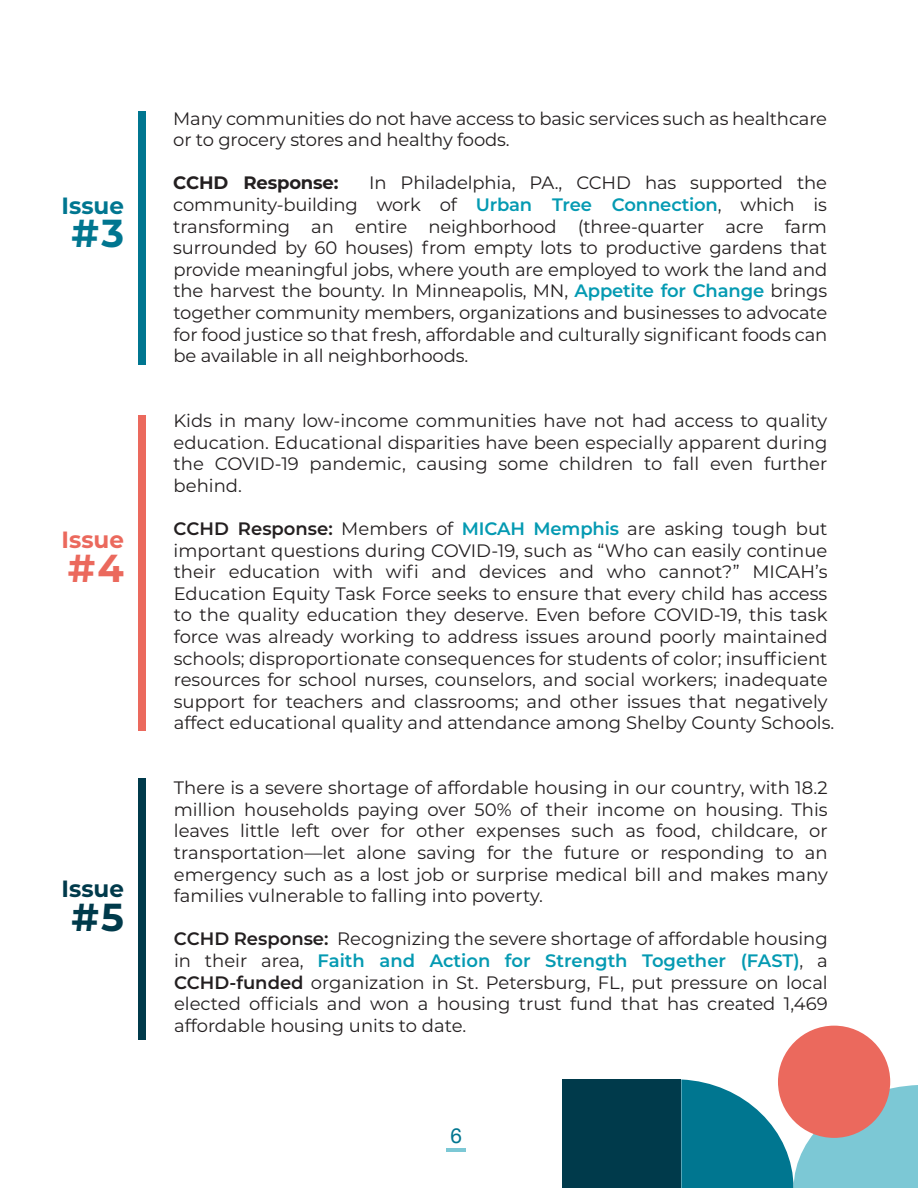
<style>
.page{position:relative;width:918px;height:1188px;background:#fff}
.page>*{position:absolute;margin:0;border:0;box-sizing:border-box;transform-origin:0 0}
.t1{font:700 39px "Montserrat";color:#007690}
.t2{font:700 39px "Montserrat";color:#eb695d}
.t3{font:700 39px "Montserrat";color:#003a4b}
.t4{font:700 23.55px "Montserrat";color:#007690}
.t5{font:700 23.55px "Montserrat";color:#eb695d}
.t6{font:700 23.55px "Montserrat";color:#003a4b}
.t7{font:21px "Helvetica Neue";color:#007690}
.t8{font:18px/21.6px "Montserrat";color:#231f20;text-align:justify}
.t9{font:700 18px "Montserrat";letter-spacing:-.01em;color:#231f20}
.s1{font-weight:600;color:#049ab2}
.s2{font-weight:600}
</style>
<div class="page">
<hr style="left:446px;top:1148px;width:20px;height:4px;background:#7cc8d5">
<div style="left:138px;top:111px;width:8px;height:254px;background:#007690"></div>
<div style="left:138px;top:415px;width:8px;height:316px;background:#eb695d"></div>
<div style="left:138px;top:778px;width:8px;height:262px;background:#003a4b"></div>
<svg style="left:681px;top:1079px;width:237px;height:109px;background:#56aabb"></svg>
<div style="left:562px;top:1079px;width:119px;height:109px;background:#003a4b"></div>
<div style="left:778px;top:1026px;width:112px;height:112px;background:#eb695d;border-radius:50%"></div>
<h2 class="t4" style="left:62px;top:188px;width:64px">Issue</h2>
<h1 class="t1" style="left:72px;top:205px;width:54px">#3</h1>
<h2 class="t5" style="left:62px;top:523px;width:64px">Issue</h2>
<h1 class="t2" style="left:68px;top:540px;width:58px">#4</h1>
<h2 class="t6" style="left:62px;top:872px;width:64px">Issue</h2>
<h1 class="t3" style="left:71px;top:889px;width:54px">#5</h1>
<p class="t8" style="left:173px;top:107px;width:655px">Many communities do not have access to basic services such as healthcare or to grocery stores and healthy foods.</p>
<p class="t9" style="left:173px;top:170px;width:167px">CCHD Response:</p>
<p class="t8" style="left:173px;top:172px;width:656px;text-indent:196px">In Philadelphia, PA., CCHD has supported the community-building work of <span class="s1">Urban Tree Connection</span>, which is transforming an entire neighborhood (three-quarter acre farm surrounded by 60 houses) from empty lots to productive gardens that provide meaningful jobs, where youth are employed to work the land and the harvest the bounty. In Minneapolis, MN, <span class="s1">Appetite for Change</span> brings together community members, organizations and businesses to advocate for food justice so that fresh, affordable and culturally significant foods can be available in all neighborhoods.</p>
<p class="t8" style="left:174px;top:409px;width:655px">Kids in many low-income communities have not had access to quality education. Educational disparities have been especially apparent during the COVID-19 pandemic, causing some children to fall even further behind.</p>
<p class="t8" style="left:174px;top:517px;width:662px;text-align:left"><span class="s2">CCHD Response:</span> Members of <span class="s1">MICAH Memphis</span> are asking tough but important questions during COVID-19, such as “Who can easily continue their education with wifi and devices and who cannot?” MICAH’s Education Equity Task Force seeks to ensure that every child has access to the quality education they deserve. Even before COVID-19, this task force was already working to address issues around poorly maintained schools; disproportionate consequences for students of color; insufficient resources for school nurses, counselors, and social workers; inadequate support for teachers and classrooms; and other issues that negatively affect educational quality and attendance among Shelby County Schools.</p>
<p class="t8" style="left:174px;top:776px;width:655px">There is a severe shortage of affordable housing in our country, with 18.2 million households paying over 50% of their income on housing. This leaves little left over for other expenses such as food, childcare, or transportation—let alone saving for the future or responding to an emergency such as a lost job or surprise medical bill and makes many families vulnerable to falling into poverty.</p>
<p class="t8" style="left:174px;top:928px;width:655px"><span class="s2">CCHD Response:</span> Recognizing the severe shortage of affordable housing in their area, <span class="s1">Faith and Action for Strength Together (FAST)</span>, a <span class="s2">CCHD-funded</span> organization in St. Petersburg, FL, put pressure on local elected officials and won a housing trust fund that has created 1,469 affordable housing units to date.</p>
<p class="t7" style="left:450px;top:1121px;width:13px">6</p>
</div>
